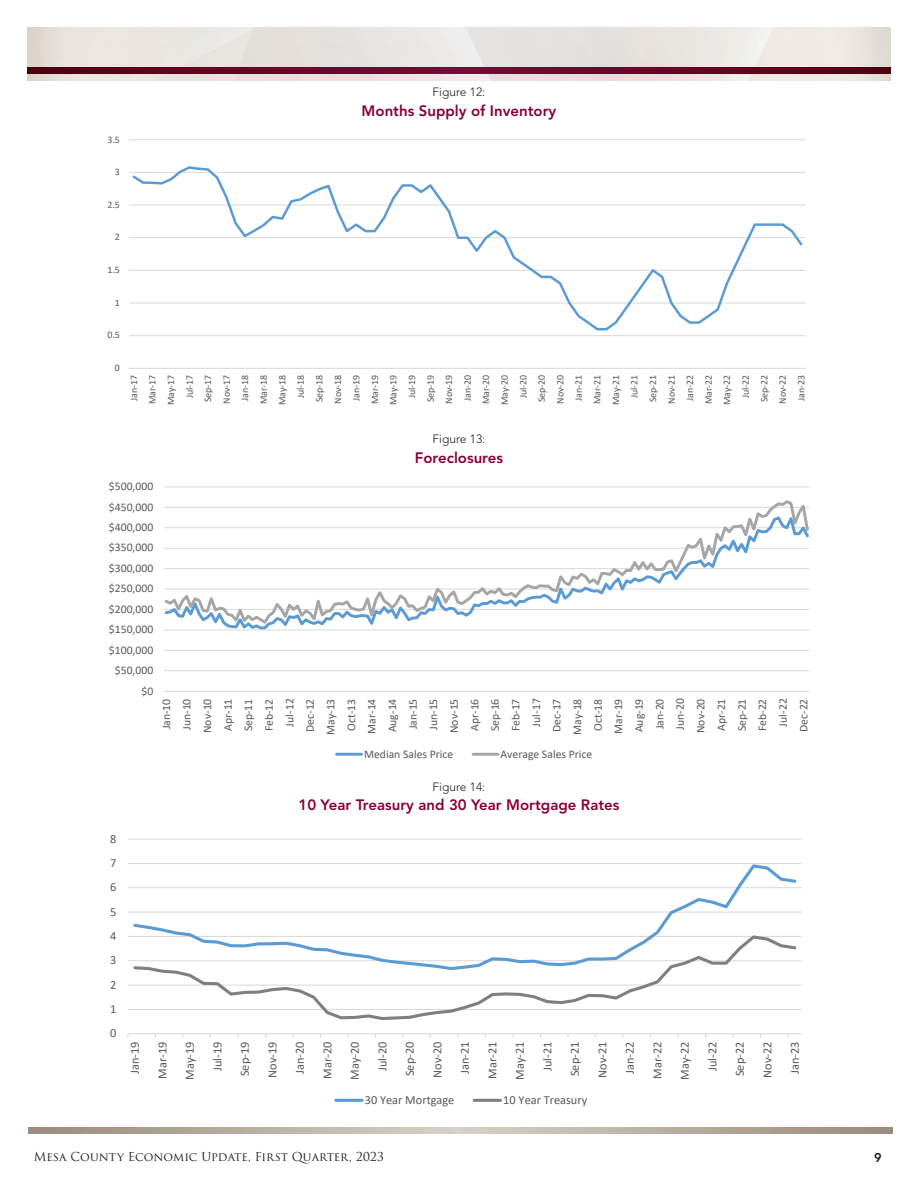
<style>
.page{position:relative;width:918px;height:1188px;background:#fff}
.page>*{position:absolute;margin:0;border:0;box-sizing:border-box;transform-origin:0 0}
.t1{font:800 15px "Avenir";color:#860037}
.t2{font:800 12.75px "Avenir";color:#231f20}
.t3{font:12.3px "Calibri";color:#595959}
.t4{font:12px "Trajan Pro 3";color:#231f20}
.t5{font:300 12px "Avenir";color:#231f20}
.t6{font:11.7px/20.5px "Calibri";color:#595959;text-align:right}
.t7{font:9.9px/18.6px "Calibri";color:#595959;text-align:right}
</style>
<div class="page">
<img style="left:27px;top:27px;width:864px;height:54px">
<svg style="left:27px;top:68px;width:864px;height:6px"></svg>
<svg style="left:28px;top:1128px;width:864px;height:6px"></svg>
<hr style="left:129px;top:335px;width:677px;height:1px;background:#d9d9d9">
<hr style="left:129px;top:303px;width:677px;height:1px;background:#d9d9d9">
<hr style="left:129px;top:270px;width:677px;height:1px;background:#d9d9d9">
<hr style="left:129px;top:237px;width:677px;height:1px;background:#d9d9d9">
<hr style="left:129px;top:205px;width:677px;height:1px;background:#d9d9d9">
<hr style="left:129px;top:172px;width:677px;height:1px;background:#d9d9d9">
<hr style="left:129px;top:139px;width:677px;height:1px;background:#d9d9d9">
<hr style="left:129px;top:368px;width:677px;height:1px;background:#d9d9d9">
<svg style="left:130px;top:166px;width:675px;height:165px"></svg>
<hr style="left:164px;top:670px;width:645px;height:1px;background:#d9d9d9">
<hr style="left:164px;top:650px;width:645px;height:1px;background:#d9d9d9">
<hr style="left:164px;top:486px;width:645px;height:1px;background:#d9d9d9">
<hr style="left:164px;top:691px;width:645px;height:1px;background:#d9d9d9">
<svg style="left:164px;top:626px;width:645px;height:5px"></svg>
<svg style="left:164px;top:500px;width:646px;height:126px"></svg>
<hr style="left:337px;top:753px;width:24px;height:3px;background:#5b9bd5">
<hr style="left:473px;top:753px;width:25px;height:3px;background:#a6a6a6">
<hr style="left:128px;top:1009px;width:674px;height:1px;background:#d9d9d9">
<hr style="left:128px;top:985px;width:674px;height:1px;background:#d9d9d9">
<hr style="left:128px;top:960px;width:674px;height:1px;background:#d9d9d9">
<hr style="left:128px;top:936px;width:674px;height:1px;background:#d9d9d9">
<hr style="left:128px;top:912px;width:674px;height:1px;background:#d9d9d9">
<hr style="left:128px;top:887px;width:674px;height:1px;background:#d9d9d9">
<hr style="left:128px;top:863px;width:674px;height:1px;background:#d9d9d9">
<hr style="left:128px;top:839px;width:674px;height:1px;background:#d9d9d9">
<hr style="left:128px;top:1033px;width:674px;height:1px;background:#d9d9d9">
<svg style="left:131px;top:864px;width:667px;height:98px"></svg>
<svg style="left:132px;top:934px;width:666px;height:87px"></svg>
<hr style="left:336px;top:1099px;width:26px;height:3px;background:#5b9bd5">
<hr style="left:474px;top:1099px;width:26px;height:3px;background:#7f7f7f">
<p class="t7" style="left:107px;top:130px;width:14px">3.5</p>
<p class="t7" style="left:115px;top:162px;width:7px">3</p>
<p class="t7" style="left:107px;top:195px;width:14px">2.5</p>
<p class="t7" style="left:115px;top:228px;width:7px">2</p>
<p class="t7" style="left:107px;top:260px;width:14px">1.5</p>
<p class="t7" style="left:115px;top:293px;width:7px">1</p>
<p class="t7" style="left:107px;top:326px;width:14px">0.5</p>
<p class="t7" style="left:115px;top:358px;width:7px">0</p>
<p class="t5" style="left:433px;top:85px;width:54px">Figure 12:</p>
<p class="t1" style="left:362px;top:101px;width:196px">Months Supply of Inventory</p>
<p class="t7" style="left:124px;top:405px;width:32px;rotate:-90deg">Jan-17<br>Mar-17<br>May-17<br>Jul-17<br>Sep-17<br>Nov-17<br>Jan-18<br>Mar-18<br>May-18<br>Jul-18<br>Sep-18<br>Nov-18<br>Jan-19<br>Mar-19<br>May-19<br>Jul-19<br>Sep-19<br>Nov-19<br>Jan-20<br>Mar-20<br>May-20<br>Jul-20<br>Sep-20<br>Nov-20<br>Jan-21<br>Mar-21<br>May-21<br>Jul-21<br>Sep-21<br>Nov-21<br>Jan-22<br>Mar-22<br>May-22<br>Jul-22<br>Sep-22<br>Nov-22<br>Jan-23</p>
<p class="t5" style="left:433px;top:432px;width:54px">Figure 13:</p>
<p class="t1" style="left:415px;top:449px;width:90px">Foreclosures</p>
<p class="t6" style="left:109px;top:476px;width:46px">$500,000</p>
<p class="t6" style="left:109px;top:496px;width:46px">$450,000</p>
<p class="t6" style="left:109px;top:517px;width:46px">$400,000</p>
<p class="t6" style="left:109px;top:537px;width:46px">$350,000</p>
<p class="t6" style="left:109px;top:557px;width:46px">$300,000</p>
<p class="t6" style="left:109px;top:578px;width:46px">$250,000</p>
<p class="t6" style="left:109px;top:598px;width:46px">$200,000</p>
<p class="t6" style="left:109px;top:619px;width:46px">$150,000</p>
<p class="t6" style="left:109px;top:639px;width:46px">$100,000</p>
<p class="t6" style="left:115px;top:660px;width:40px">$50,000</p>
<p class="t3" style="left:110px;top:830px;width:8px">8</p>
<p class="t3" style="left:110px;top:854px;width:8px">7</p>
<p class="t3" style="left:110px;top:879px;width:8px">6</p>
<p class="t3" style="left:110px;top:903px;width:8px">5</p>
<p class="t3" style="left:110px;top:927px;width:8px">4</p>
<p class="t3" style="left:110px;top:952px;width:8px">3</p>
<p class="t3" style="left:110px;top:976px;width:8px">2</p>
<p class="t3" style="left:110px;top:1000px;width:8px">1</p>
<p class="t3" style="left:110px;top:1025px;width:8px">0</p>
<p class="t6" style="left:141px;top:680px;width:13px">$0</p>
<p class="t6" style="left:156px;top:735px;width:38px;rotate:-90deg">Jan-10<br>Jun-10<br>Nov-10<br>Apr-11<br>Sep-11<br>Feb-12<br>Jul-12<br>Dec-12<br>May-13<br>Oct-13<br>Mar-14<br>Aug-14<br>Jan-15<br>Jun-15<br>Nov-15<br>Apr-16<br>Sep-16<br>Feb-17<br>Jul-17<br>Dec-17<br>May-18<br>Oct-18<br>Mar-19<br>Aug-19<br>Jan-20<br>Jun-20<br>Nov-20<br>Apr-21<br>Sep-21<br>Feb-22<br>Jul-22<br>Dec-22</p>
<p class="t6" style="left:364px;top:743px;width:91px">Median Sales Price</p>
<p class="t6" style="left:501px;top:743px;width:93px">Average Sales Price</p>
<p class="t5" style="left:433px;top:780px;width:54px">Figure 14:</p>
<p class="t1" style="left:298px;top:796px;width:323px">10 Year Treasury and 30 Year Mortgage Rates</p>
<p class="t3" style="left:126px;top:1074px;width:34px;rotate:-90deg">Jan-19</p>
<p class="t3" style="left:154px;top:1079px;width:39px;rotate:-90deg">Mar-19</p>
<p class="t3" style="left:181px;top:1080px;width:40px;rotate:-90deg">May-19</p>
<p class="t3" style="left:209px;top:1071px;width:31px;rotate:-90deg">Jul-19</p>
<p class="t3" style="left:236px;top:1076px;width:36px;rotate:-90deg">Sep-19</p>
<p class="t3" style="left:264px;top:1078px;width:38px;rotate:-90deg">Nov-19</p>
<p class="t3" style="left:291px;top:1074px;width:34px;rotate:-90deg">Jan-20</p>
<p class="t3" style="left:319px;top:1079px;width:39px;rotate:-90deg">Mar-20</p>
<p class="t3" style="left:346px;top:1080px;width:40px;rotate:-90deg">May-20</p>
<p class="t3" style="left:374px;top:1071px;width:31px;rotate:-90deg">Jul-20</p>
<p class="t3" style="left:401px;top:1076px;width:36px;rotate:-90deg">Sep-20</p>
<p class="t3" style="left:429px;top:1078px;width:38px;rotate:-90deg">Nov-20</p>
<p class="t3" style="left:456px;top:1074px;width:34px;rotate:-90deg">Jan-21</p>
<p class="t3" style="left:484px;top:1079px;width:39px;rotate:-90deg">Mar-21</p>
<p class="t3" style="left:511px;top:1080px;width:40px;rotate:-90deg">May-21</p>
<p class="t3" style="left:539px;top:1071px;width:31px;rotate:-90deg">Jul-21</p>
<p class="t3" style="left:566px;top:1076px;width:36px;rotate:-90deg">Sep-21</p>
<p class="t3" style="left:594px;top:1078px;width:38px;rotate:-90deg">Nov-21</p>
<p class="t3" style="left:621px;top:1074px;width:34px;rotate:-90deg">Jan-22</p>
<p class="t3" style="left:649px;top:1079px;width:39px;rotate:-90deg">Mar-22</p>
<p class="t3" style="left:676px;top:1080px;width:40px;rotate:-90deg">May-22</p>
<p class="t3" style="left:704px;top:1071px;width:31px;rotate:-90deg">Jul-22</p>
<p class="t3" style="left:731px;top:1076px;width:36px;rotate:-90deg">Sep-22</p>
<p class="t3" style="left:759px;top:1078px;width:38px;rotate:-90deg">Nov-22</p>
<p class="t3" style="left:786px;top:1074px;width:34px;rotate:-90deg">Jan-23</p>
<p class="t3" style="left:365px;top:1091px;width:91px">30 Year Mortgage</p>
<p class="t3" style="left:503px;top:1091px;width:86px">10 Year Treasury</p>
<p class="t4" style="left:34px;top:1148px;width:352px">Mesa County Economic Update, First Quarter, 2023</p>
<p class="t2" style="left:874px;top:1150px;width:9px">9</p>
</div>
